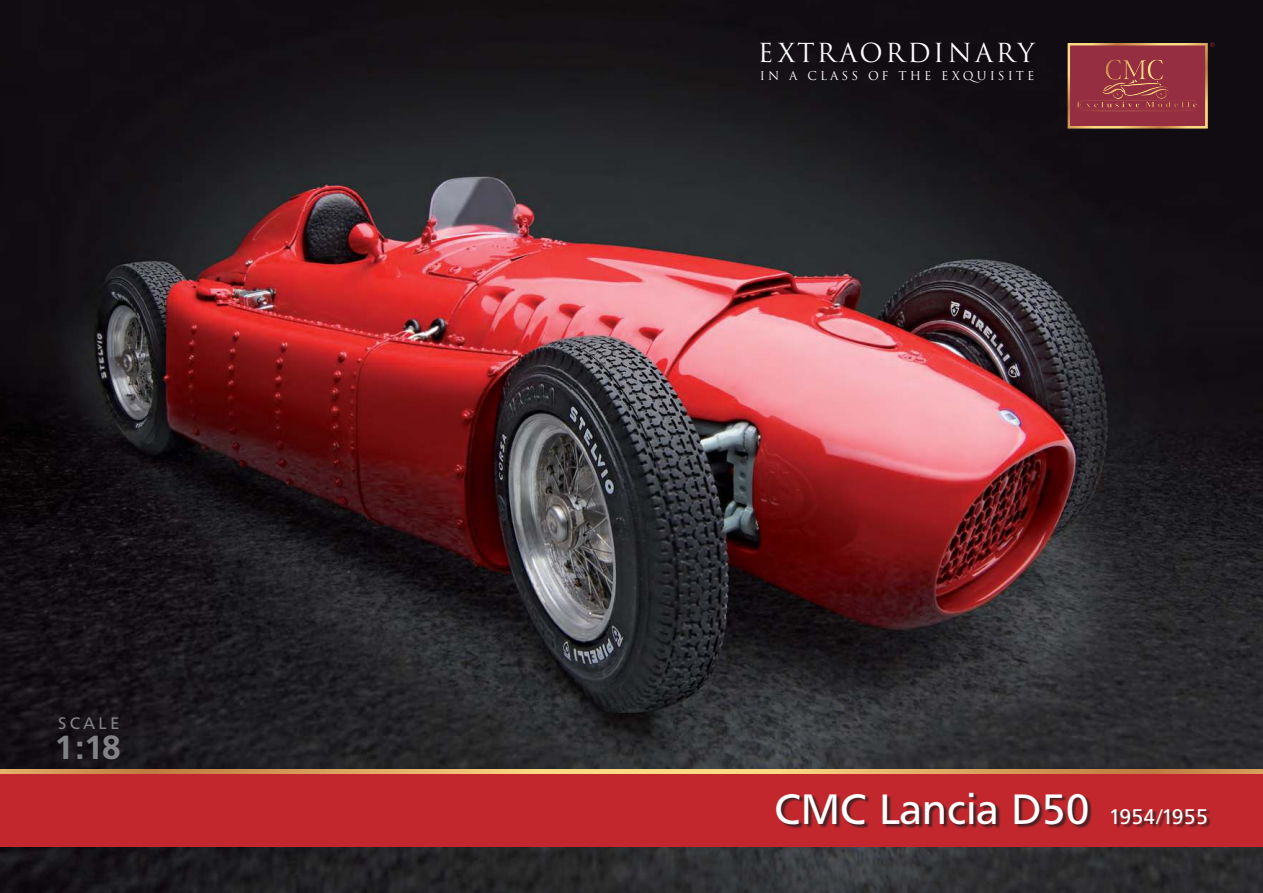
<style>
.page{position:relative;width:1263px;height:893px;background:#fff}
.page>*{position:absolute;margin:0;border:0;box-sizing:border-box;transform-origin:0 0}
.t1{font:42px "Frutiger BQ";letter-spacing:.03em;color:#fff}
.t2{font:700 33px "Frutiger BQ";color:#808285}
.t3{font:25.5px "Trajan Pro";letter-spacing:.11em;color:#fff}
.t4{font:16.5px "Frutiger BQ";letter-spacing:.22em;color:#808285}
.t5{font:11.85px "Trajan Pro";letter-spacing:.255em;color:#fff}
.s1{font-size:21px}
</style>
<div class="page">
<img style="left:0;top:0;width:1263px;height:774px">
<img style="left:0;top:846px;width:1263px;height:47px">
<div style="left:0;top:774px;width:1263px;height:72px;background:#c1272d"></div>
<div style="left:778px;top:794px;width:433px;height:35px;background:#231f20;opacity:.75"></div>
<img style="left:1067px;top:43px;width:141px;height:86px">
<svg style="left:1210px;top:43px;width:4px;height:4px"></svg>
<h3 class="t4" style="left:58px;top:716px;width:62px">SCALE</h3>
<h2 class="t2" style="left:55px;top:728px;width:67px">1:18</h2>
<h3 class="t3" style="left:758px;top:42px;width:278px">EXTRAORDINARY</h3>
<p class="t5" style="left:760px;top:71px;width:276px">IN A CLASS OF THE EXQUISITE</p>
<h1 class="t1" style="left:775px;top:792px;width:434px">CMC Lancia D50 <span class="s1">1954/1955</span></h1>
</div>
